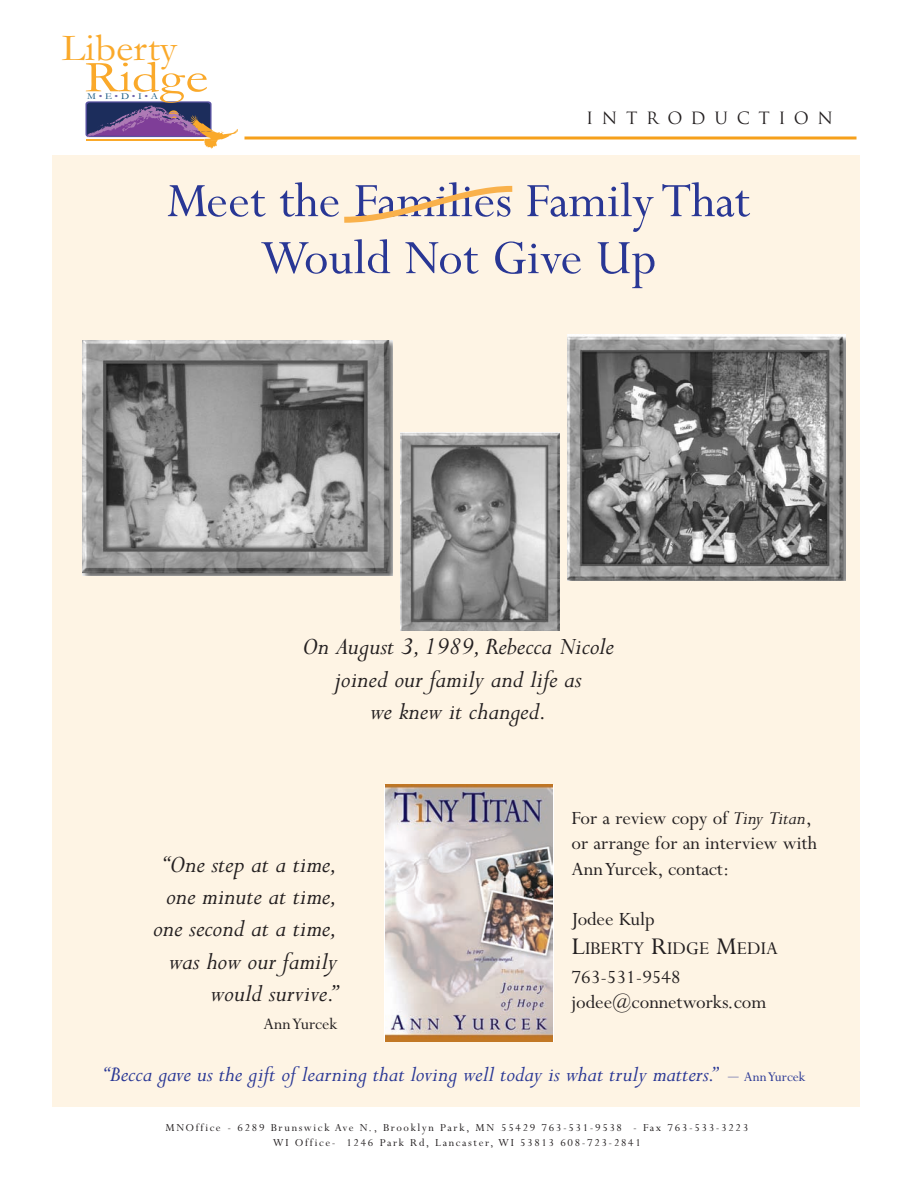
<style>
.page{position:relative;width:918px;height:1188px;background:#fff}
.page>*{position:absolute;margin:0;border:0;box-sizing:border-box;transform-origin:0 0}
.t1{font:54px/57px "Perpetua";color:#293795;text-align:center}
.t2{font:44.7px "Garamond";color:#faa92a;scale:1.24 1}
.t3{font:38.85px "Garamond";color:#faa92a;scale:1.06 1}
.t4{font:italic 27px/32.4px "Perpetua";color:#231f20;text-align:center}
.t5{font:italic 24px "Perpetua";color:#293795}
.t6{font:21px/25.2px "Perpetua";color:#231f20}
.t7{font:20.25px "Perpetua";color:#231f20}
.t8{font:18px "Perpetua";color:#231f20}
.t9{font:16.5px "Trajan";letter-spacing:.52em;color:#231f20}
.t10{font:12px/14.4px "Perpetua";letter-spacing:.135em;color:#231f20;text-align:center}
.t11{font:9px "Garamond";color:#0d527f;scale:1.16 1}
.s1{color:#6d63ac}
.s2{font-style:italic}
.s3{font-size:27px}
.s4{font-size:21px}
.s5{font-style:normal;font-size:15px}
</style>
<div class="page">
<div style="left:52px;top:155px;width:808px;height:952px;background:#fef4e4"></div>
<img style="left:385px;top:785px;width:167px;height:256px">
<svg style="left:344px;top:185px;width:169px;height:38px"></svg>
<img style="left:83px;top:341px;width:310px;height:235px">
<img style="left:401px;top:432px;width:159px;height:199px">
<img style="left:567px;top:335px;width:278px;height:245px">
<svg style="left:85px;top:101px;width:153px;height:48px"></svg>
<svg style="left:244px;top:136px;width:613px;height:4px;background:#f8b753"></svg>
<h3 class="t3" style="left:62px;top:24px;width:111px">Liberty</h3>
<h2 class="t2" style="left:85px;top:50px;width:101px">Ridge</h2>
<p class="t11" style="left:87px;top:91px;width:62px">M<span class="s1">•</span>E<span class="s1">•</span>D<span class="s1">•</span>I<span class="s1">•</span>A</p>
<p class="t9" style="left:586px;top:109px;width:249px">INTRODUCTION</p>
<h1 class="t1" style="left:167px;top:177px;width:585px">Meet the Families Family That<br>Would Not Give Up</h1>
<p class="t4" style="left:303px;top:633px;width:313px">On August 3, 1989, Rebecca Nicole joined our family and life as<br>we knew it changed.</p>
<p class="t4" style="left:153px;top:851px;width:186px;text-align:right">“One step at a time, one minute at time, one second at a time, was how our family would survive.”</p>
<p class="t8" style="left:264px;top:1017px;width:75px">Ann Yurcek</p>
<p class="t6" style="left:572px;top:808px;width:247px">For a review copy of <span class="s2">Tiny Titan</span>, or arrange for an interview with<br>Ann Yurcek, contact:</p>
<p class="t6" style="left:571px;top:908px;width:85px">Jodee Kulp</p>
<p class="t7" style="left:572px;top:941px;width:208px"><span class="s3">L</span>IBERTY <span class="s3">R</span>IDGE <span class="s3">M</span>EDIA</p>
<p class="t6" style="left:572px;top:966px;width:196px">763-531-9548 jodee@connetworks.com</p>
<p class="t5" style="left:104px;top:1066px;width:703px">“Becca gave us the gift of learning that loving well today is what truly matters.” <span class="s4">–</span> <span class="s5">Ann Yurcek</span></p>
<p class="t10" style="left:166px;top:1122px;width:584px">MNOffice - 6289 Brunswick Ave N., Brooklyn Park, MN 55429 763-531-9538 - Fax 763-533-3223<br>WI Office- 1246 Park Rd, Lancaster, WI 53813 608-723-2841</p>
</div>
